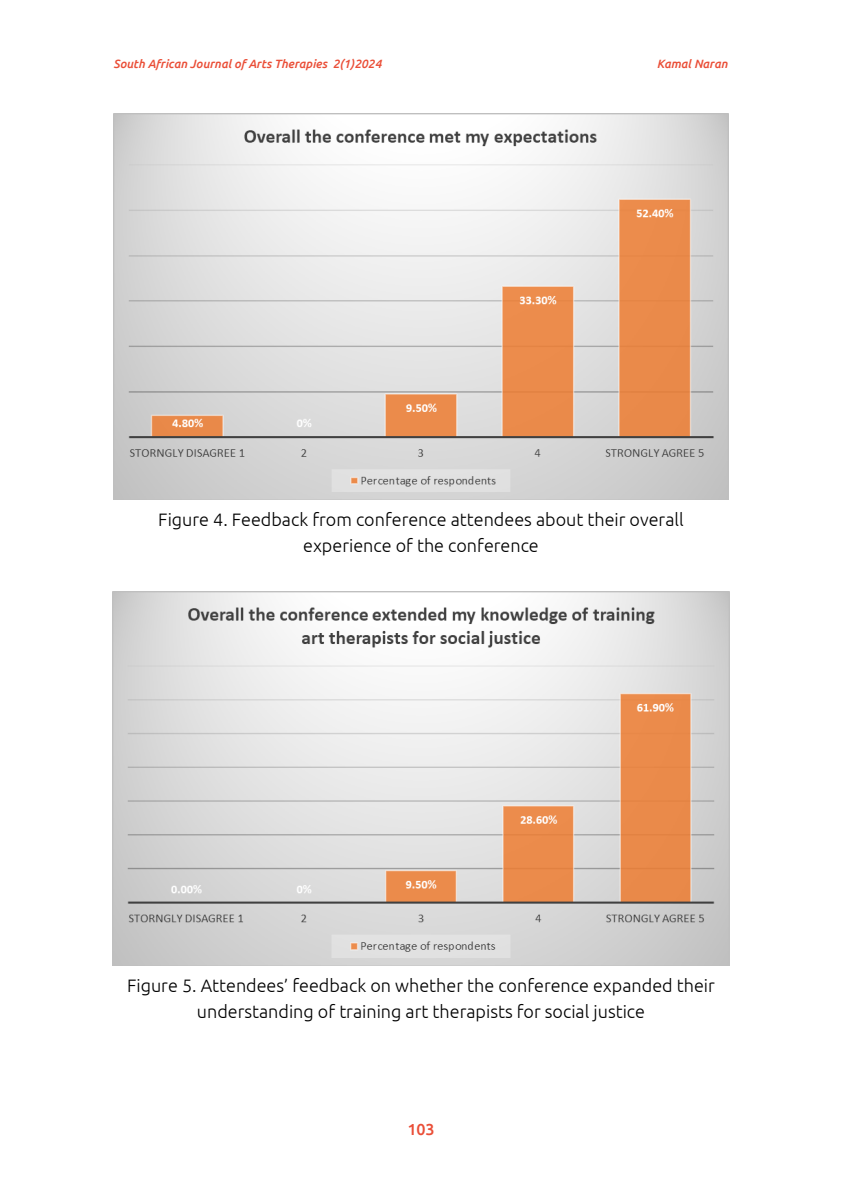
<style>
.page{position:relative;width:842px;height:1191px;background:#fff}
.page>*{position:absolute;margin:0;border:0;box-sizing:border-box;transform-origin:0 0}
.Figure_Caption{font:300 18px/26px "Ubuntu";color:#000;text-align:center}
.t1{font:500 16px "Ubuntu";color:#ea4e37}
.t2{font:italic 500 12px "Ubuntu";color:#ea4e37}
</style>
<div class="page">
<img style="left:114px;top:114px;width:615px;height:386px">
<img style="left:113px;top:591px;width:617px;height:374px">
<p class="t2" style="left:113px;top:56px;width:270px">South African Journal of Arts Therapies 2(1)2024</p>
<p class="t2" style="left:657px;top:56px;width:72px">Kamal Naran</p>
<p class="Figure_Caption" style="left:158px;top:506px;width:527px">Figure 4. Feedback from conference attendees about their overall experience of the conference</p>
<p class="Figure_Caption" style="left:127px;top:972px;width:589px">Figure 5. Attendees’ feedback on whether the conference expanded their understanding of training art therapists for social justice</p>
<p class="t1" style="left:407px;top:1119px;width:29px">103</p>
</div>
